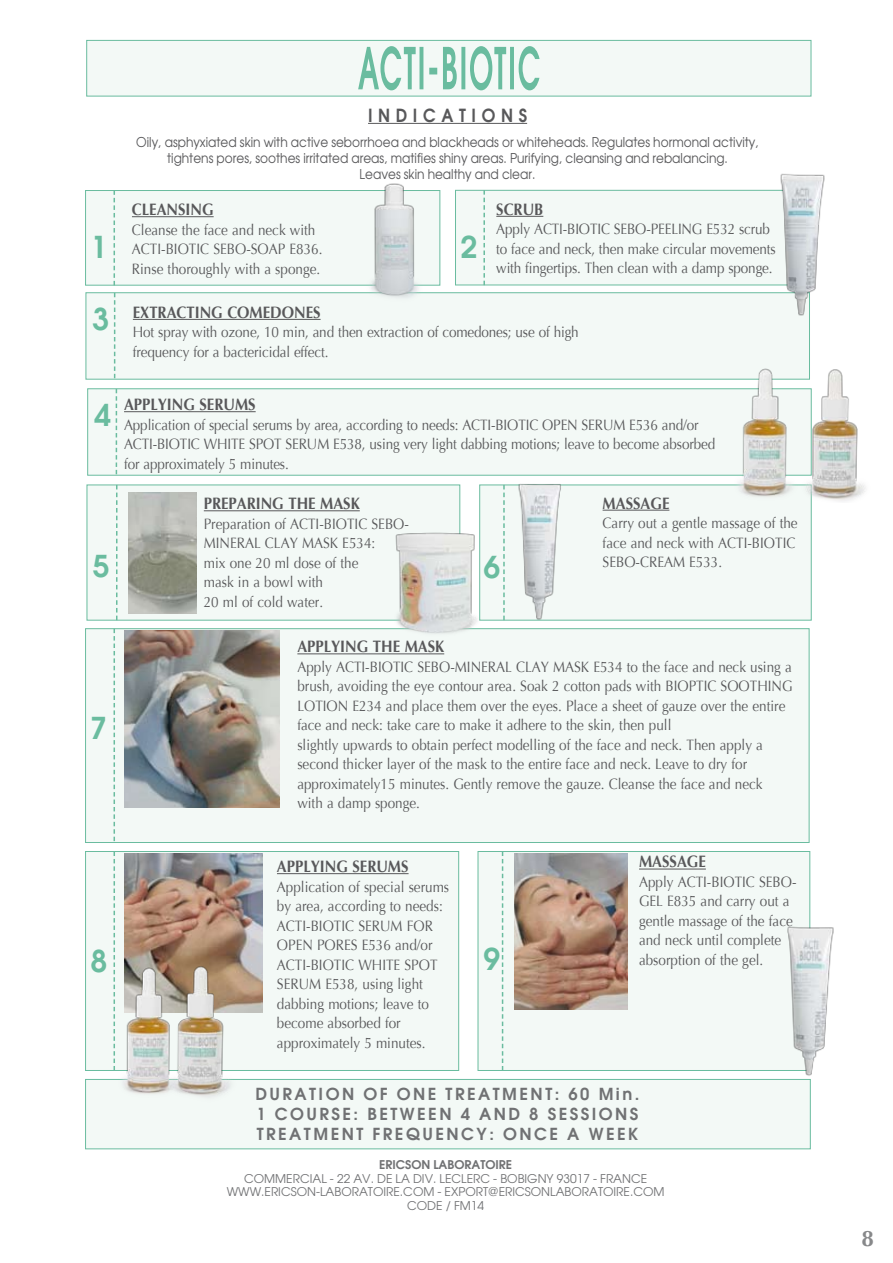
<style>
.page{position:relative;width:893px;height:1263px;background:#fff}
.page>*{position:absolute;margin:0;border:0;box-sizing:border-box;transform-origin:0 0}
.t1{font:30px "Avant Garde Gothic Dm ITC";color:#6abc9f}
.t2{font:700 22.5px "Optima";color:#87888a}
.t3{font:18px "Avant Garde Gothic Dm ITC";letter-spacing:.35em;color:#58585a;scale:.9 1}
.t4{font:700 16.5px "Optima";color:#58585a;scale:.9 1}
.t5{font:16.5px/19.8px "Avant Garde Gothic Dm ITC";letter-spacing:.15em;color:#707173;text-align:justify}
.t6{font:15px/19.5px "Optima";color:#58585a;scale:.9 1}
.t7{font:13.5px/16.2px "Avant Garde Gothic Bk ITC";color:#58585a;text-align:center;scale:.9 1}
.t8{font:12px "Avant Garde Gothic Bk ITC";color:#707173}
.t9{font:12px "Avant Garde Gothic Dm ITC";color:#707173}
</style>
<div class="page">
<div style="left:478px;top:851px;width:332px;height:220px;background:#f3f9f6;border:1px solid #6abc9f"></div>
<svg style="left:502px;top:851px;width:1px;height:219px"></svg>
<div style="left:86px;top:40px;width:725px;height:56px;background:#f3f9f6;border:1px solid #6abc9f"></div>
<div style="left:85px;top:1079px;width:726px;height:70px;background:#f3f9f6;border:1px solid #6abc9f"></div>
<div style="left:85px;top:190px;width:355px;height:96px;background:#f3f9f6;border:1px solid #6abc9f"></div>
<svg style="left:114px;top:190px;width:1px;height:95px"></svg>
<div style="left:86px;top:292px;width:724px;height:88px;background:#f3f9f6;border:1px solid #6abc9f"></div>
<svg style="left:114px;top:293px;width:1px;height:85px"></svg>
<div style="left:87px;top:485px;width:373px;height:135px;background:#f3f9f6"></div>
<svg style="left:116px;top:485px;width:1px;height:135px"></svg>
<div style="left:479px;top:485px;width:333px;height:135px;background:#f3f9f6"></div>
<svg style="left:503px;top:485px;width:2px;height:135px"></svg>
<div style="left:85px;top:628px;width:724px;height:215px;background:#f3f9f6;border:1px solid #6abc9f"></div>
<svg style="left:114px;top:629px;width:1px;height:212px"></svg>
<img style="left:125px;top:631px;width:154px;height:176px">
<div style="left:85px;top:851px;width:374px;height:220px;background:#f3f9f6;border:1px solid #6abc9f"></div>
<svg style="left:114px;top:851px;width:1px;height:219px"></svg>
<img style="left:125px;top:854px;width:137px;height:158px">
<img style="left:514px;top:854px;width:113px;height:156px">
<div style="left:455px;top:190px;width:355px;height:95px;background:#f3f9f6;border:1px solid #6abc9f"></div>
<svg style="left:483px;top:190px;width:2px;height:95px"></svg>
<svg style="left:358px;top:46px;width:182px;height:44px"></svg>
<div style="left:87px;top:388px;width:725px;height:88px;background:#f3f9f6;border:1px solid #6abc9f"></div>
<svg style="left:116px;top:389px;width:1px;height:85px"></svg>
<img style="left:357px;top:183px;width:70px;height:115px">
<img style="left:772px;top:173px;width:53px;height:151px">
<img style="left:733px;top:368px;width:60px;height:129px">
<img style="left:793px;top:365px;width:73px;height:138px">
<img style="left:128px;top:492px;width:69px;height:122px">
<img style="left:393px;top:518px;width:94px;height:116px">
<img style="left:512px;top:474px;width:60px;height:147px">
<img style="left:116px;top:964px;width:51px;height:130px">
<img style="left:167px;top:962px;width:73px;height:135px">
<img style="left:787px;top:922px;width:47px;height:163px">
<hr style="left:368px;top:123px;width:159px;height:1px;background:#58585a">
<hr style="left:496px;top:216px;width:47px;height:1px;background:#58585a">
<hr style="left:639px;top:869px;width:67px;height:1px;background:#58585a">
<hr style="left:204px;top:510px;width:156px;height:1px;background:#58585a">
<hr style="left:297px;top:653px;width:147px;height:1px;background:#58585a">
<hr style="left:132px;top:216px;width:82px;height:1px;background:#58585a">
<hr style="left:277px;top:873px;width:132px;height:1px;background:#58585a">
<hr style="left:603px;top:510px;width:66px;height:1px;background:#58585a">
<hr style="left:124px;top:411px;width:132px;height:1px;background:#58585a">
<hr style="left:133px;top:319px;width:188px;height:1px;background:#58585a">
<h1 class="t1" style="left:91px;top:228px;width:18px">1</h1>
<h1 class="t1" style="left:92px;top:300px;width:18px">3</h1>
<p class="t3" style="left:368px;top:103px;width:178px">INDICATIONS</p>
<p class="t7" style="left:136px;top:134px;width:693px">Oily, asphyxiated skin with active seborrhoea and blackheads or whiteheads. Regulates hormonal activity, tightens pores, soothes irritated areas, matifies shiny areas. Purifying, cleansing and rebalancing.<br>Leaves skin healthy and clear.</p>
<p class="t4" style="left:132px;top:200px;width:22px">CLEANSING</p>
<p class="t6" style="left:132px;top:220px;width:213px">Cleanse the face and neck with<br>ACTI-BIOTIC SEBO-SOAP E836.<br>Rinse thoroughly with a sponge.</p>
<h1 class="t1" style="left:461px;top:228px;width:18px">2</h1>
<p class="t4" style="left:496px;top:199px;width:20px">SCRUB</p>
<p class="t6" style="left:496px;top:220px;width:312px">Apply ACTI-BIOTIC SEBO-PEELING E532 scrub to face and neck, then make circular movements with fingertips. Then clean with a damp sponge.</p>
<p class="t4" style="left:133px;top:302px;width:20px">EXTRACTING</p>
<p class="t4" style="left:227px;top:302px;width:13px">COMEDONES</p>
<p class="t6" style="left:133px;top:323px;width:497px">Hot spray with ozone, 10 min, and then extraction of comedones; use of high frequency for a bactericidal effect.</p>
<h1 class="t1" style="left:94px;top:396px;width:18px">4</h1>
<p class="t4" style="left:124px;top:395px;width:22px">APPLYING</p>
<p class="t4" style="left:200px;top:395px;width:12px">SERUMS</p>
<p class="t6" style="left:124px;top:415px;width:658px">Application of special serums by area, according to needs: ACTI-BIOTIC OPEN SERUM E536 and/or<br>ACTI-BIOTIC WHITE SPOT SERUM E538, using very light dabbing motions; leave to become absorbed for approximately 5 minutes.</p>
<p class="t4" style="left:603px;top:493px;width:76px">MASSAGE</p>
<p class="t6" style="left:603px;top:513px;width:218px">Carry out a gentle massage of the face and neck with ACTI-BIOTIC<br>SEBO-CREAM E533.</p>
<p class="t4" style="left:204px;top:494px;width:20px">PREPARING</p>
<p class="t4" style="left:288px;top:494px;width:11px">THE</p>
<p class="t4" style="left:320px;top:494px;width:12px">MASK</p>
<p class="t6" style="left:204px;top:514px;width:229px">Preparation of ACTI-BIOTIC SEBO-<br>MINERAL CLAY MASK E534:<br>mix one 20 ml dose of the<br>mask in a bowl with<br>20 ml of cold water.</p>
<p class="t4" style="left:297px;top:637px;width:22px">APPLYING</p>
<p class="t4" style="left:373px;top:637px;width:11px">THE</p>
<p class="t4" style="left:405px;top:637px;width:12px">MASK</p>
<p class="t6" style="left:297px;top:657px;width:552px">Apply ACTI-BIOTIC SEBO-MINERAL CLAY MASK E534 to the face and neck using a brush, avoiding the eye contour area. Soak 2 cotton pads with BIOPTIC SOOTHING LOTION E234 and place them over the eyes. Place a sheet of gauze over the entire face and neck: take care to make it adhere to the skin, then pull<br>slightly upwards to obtain perfect modelling of the face and neck. Then apply a second thicker layer of the mask to the entire face and neck. Leave to dry for approximately15 minutes. Gently remove the gauze. Cleanse the face and neck<br>with a damp sponge.</p>
<h1 class="t1" style="left:93px;top:547px;width:18px">5</h1>
<h1 class="t1" style="left:483px;top:547px;width:18px">6</h1>
<h1 class="t1" style="left:90px;top:709px;width:18px">7</h1>
<h1 class="t1" style="left:90px;top:942px;width:18px">8</h1>
<p class="t4" style="left:277px;top:857px;width:22px">APPLYING</p>
<p class="t4" style="left:352px;top:857px;width:12px">SERUMS</p>
<p class="t6" style="left:277px;top:877px;width:193px">Application of special serums by area, according to needs:<br>ACTI-BIOTIC SERUM FOR<br>OPEN PORES E536 and/or<br>ACTI-BIOTIC WHITE SPOT<br>SERUM E538, using light dabbing motions; leave to become absorbed for approximately 5 minutes.</p>
<h1 class="t1" style="left:483px;top:940px;width:18px">9</h1>
<p class="t4" style="left:639px;top:852px;width:26px">MASSAGE</p>
<p class="t6" style="left:639px;top:872px;width:177px">Apply ACTI-BIOTIC SEBO-<br>GEL E835 and carry out a gentle massage of the face and neck until complete absorption of the gel.</p>
<p class="t5" style="left:255px;top:1084px;width:385px">DURATION OF ONE TREATMENT: 60 Min.<br>1 COURSE: BETWEEN 4 AND 8 SESSIONS TREATMENT FREQUENCY: ONCE A WEEK</p>
<p class="t9" style="left:379px;top:1157px;width:134px">ERICSON LABORATOIRE</p>
<p class="t8" style="left:244px;top:1171px;width:405px">COMMERCIAL - 22 AV. DE LA DIV. LECLERC - BOBIGNY 93017 - FRANCE</p>
<p class="t8" style="left:227px;top:1184px;width:13px">www</p>
<p class="t8" style="left:261px;top:1184px;width:12px">.ericson</p>
<p class="t8" style="left:316px;top:1184px;width:13px">-laboratoire</p>
<p class="t8" style="left:400px;top:1184px;width:15px">.com</p>
<p class="t8" style="left:438px;top:1184px;width:70px">- EXPORT@ericsonlaboratoire</p>
<p class="t8" style="left:630px;top:1184px;width:36px">.COM</p>
<p class="t8" style="left:407px;top:1198px;width:79px">CODE / FM14</p>
<h2 class="t2" style="left:861px;top:1225px;width:14px">8</h2>
</div>
